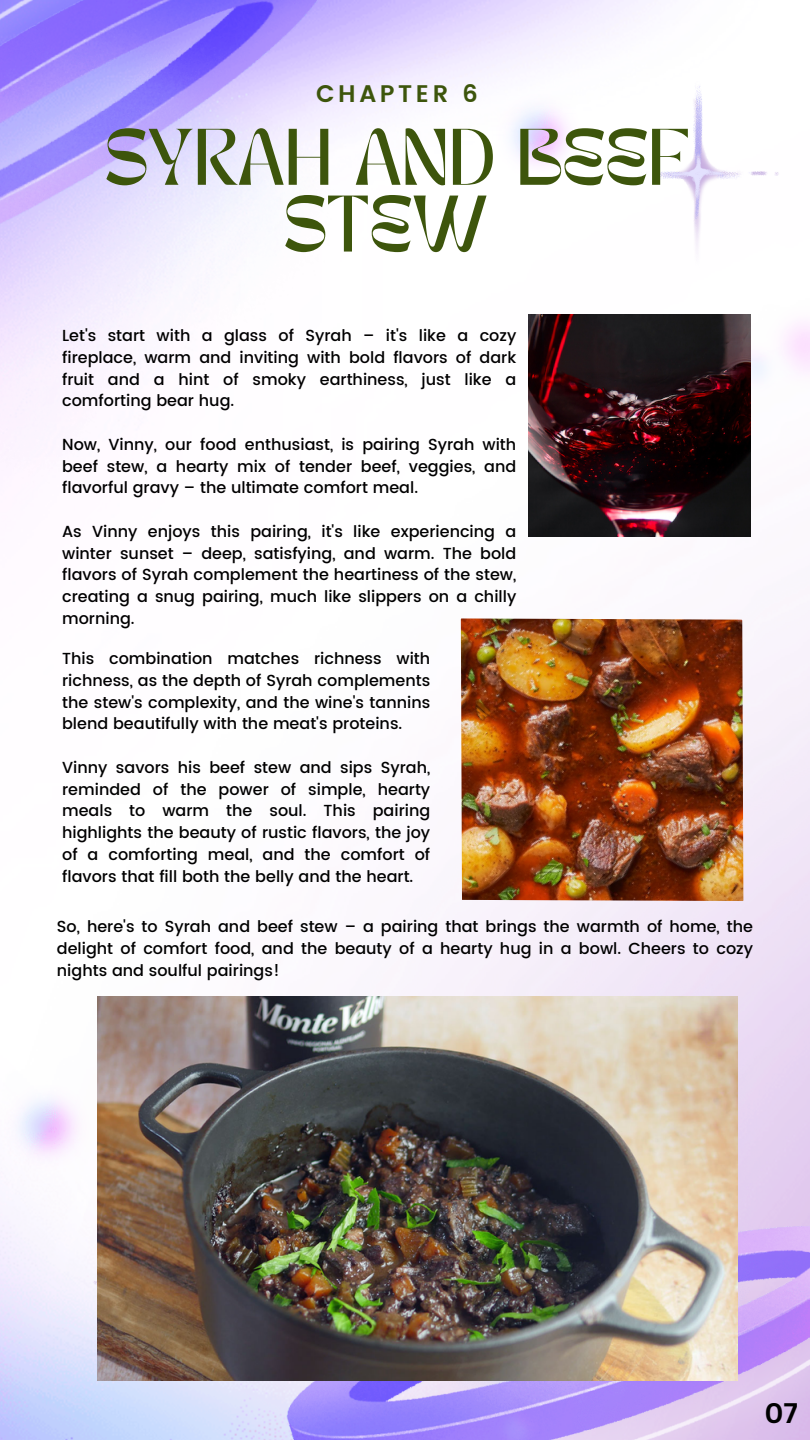
<style>
.page{position:relative;width:810px;height:1440px;background:#fff}
.page>*{position:absolute;margin:0;border:0;box-sizing:border-box;transform-origin:0 0}
.t1{font:56px/66.8px "TANMERINGUE";color:#3d550c;text-align:center}
.t2{font:700 27.6px "Canva Sans";color:#000}
.t3{font:600 24px "Poppins";letter-spacing:.15em;color:#3d550c}
.t4{font:500 16px/21.8px "Poppins";color:#000;text-align:justify}
</style>
<div class="page">
<img style="left:458px;top:0;width:352px;height:950px">
<img style="left:542px;top:950px;width:268px;height:490px">
<img style="left:0;top:0;width:458px;height:471px">
<img style="left:0;top:844px;width:542px;height:596px">
<img style="left:493px;top:0;width:317px;height:467px">
<img style="left:75px;top:1189px;width:161px;height:212px">
<img style="left:639px;top:81px;width:158px;height:209px">
<img style="left:461px;top:618px;width:282px;height:283px">
<img style="left:528px;top:315px;width:222px;height:222px">
<img style="left:98px;top:997px;width:640px;height:384px">
<p class="t3" style="left:316px;top:80px;width:163px">CHAPTER 6</p>
<p class="t1" style="left:105px;top:133px;width:585px">SYRAH AND BEEF<br>STEW</p>
<p class="t4" style="left:62px;top:325px;width:456px">Let's start with a glass of Syrah – it's like a cozy fireplace, warm and inviting with bold flavors of dark fruit and a hint of smoky earthiness, just like a comforting bear hug.</p>
<p class="t4" style="left:62px;top:433px;width:456px">Now, Vinny, our food enthusiast, is pairing Syrah with beef stew, a hearty mix of tender beef, veggies, and flavorful gravy – the ultimate comfort meal.</p>
<p class="t4" style="left:62px;top:520px;width:456px">As Vinny enjoys this pairing, it's like experiencing a winter sunset – deep, satisfying, and warm. The bold flavors of Syrah complement the heartiness of the stew, creating a snug pairing, much like slippers on a chilly morning.</p>
<p class="t4" style="left:62px;top:648px;width:370px">This combination matches richness with richness, as the depth of Syrah complements the stew's complexity, and the wine's tannins blend beautifully with the meat's proteins.</p>
<p class="t4" style="left:62px;top:756px;width:370px">Vinny savors his beef stew and sips Syrah, reminded of the power of simple, hearty meals to warm the soul. This pairing highlights the beauty of rustic flavors, the joy of a comforting meal, and the comfort of flavors that fill both the belly and the heart.</p>
<p class="t4" style="left:57px;top:916px;width:698px">So, here's to Syrah and beef stew – a pairing that brings the warmth of home, the delight of comfort food, and the beauty of a hearty hug in a bowl. Cheers to cozy nights and soulful pairings!</p>
<p class="t2" style="left:764px;top:1394px;width:35px">07</p>
</div>
